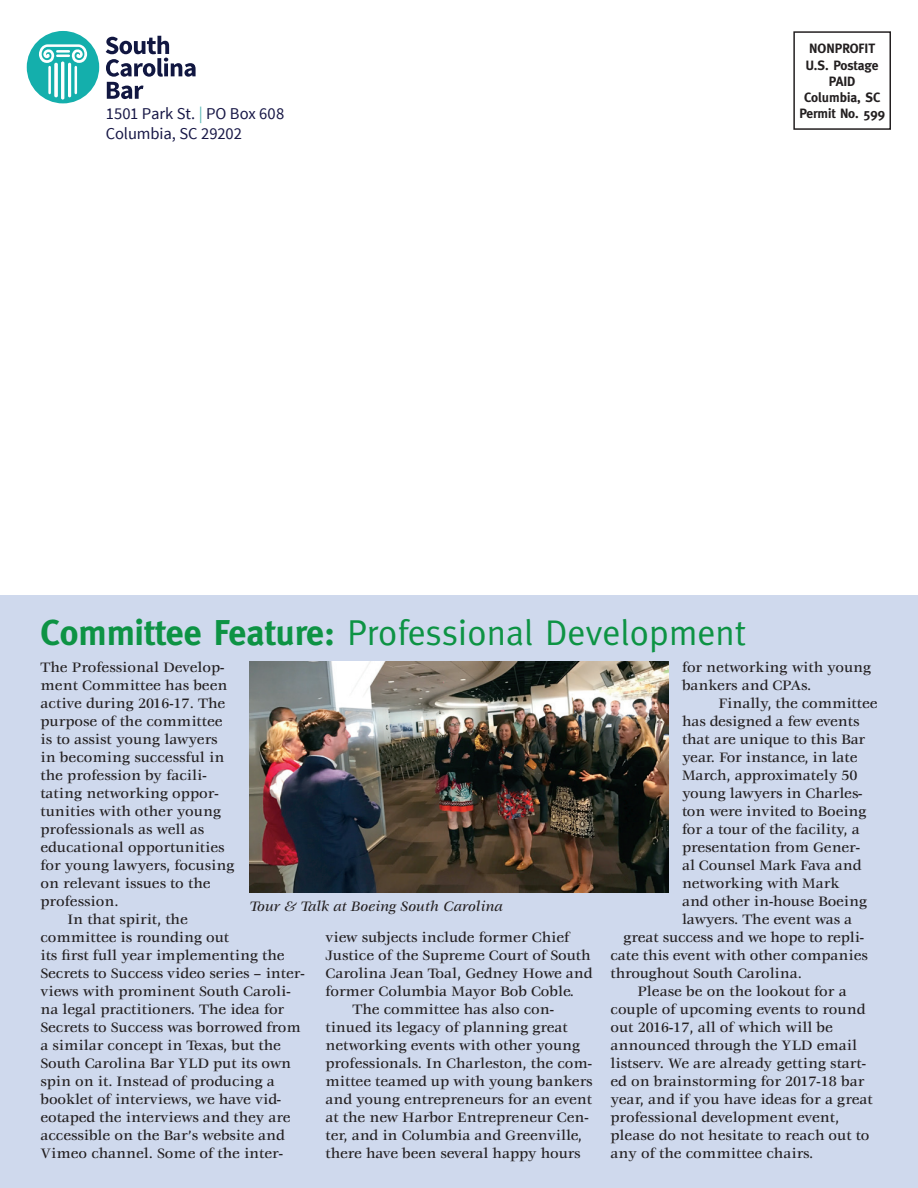
<style>
.page{position:relative;width:918px;height:1188px;background:#fff}
.page>*{position:absolute;margin:0;border:0;box-sizing:border-box;transform-origin:0 0}
.t1{font:36px "Meta";color:#0d9344}
.t2{font:16.5px "Source Sans Pro";letter-spacing:-.005em;color:#171746}
.t3{font:500 15px/18px "Veljovic";letter-spacing:-.005em;color:#231f20}
.t4{font:italic 500 15px "Veljovic";color:#231f20}
.t5{font:700 13.5px "Meta";color:#231f20}
.s1{color:#55b6b3}
.s2{font-weight:700}
</style>
<div class="page">
<div style="left:793px;top:31px;width:98px;height:99px;border:2px solid #231f20"></div>
<div style="left:0;top:595px;width:918px;height:593px;background:#cfd9ed"></div>
<svg style="left:106px;top:36px;width:89px;height:63px"></svg>
<div style="left:27px;top:31px;width:72px;height:72px;background:#14afac;border-radius:50%"></div>
<svg style="left:39px;top:44px;width:48px;height:56px"></svg>
<img style="left:249px;top:662px;width:420px;height:230px">
<p class="t5" style="left:809px;top:41px;width:68px">NONPROFIT</p>
<p class="t5" style="left:806px;top:57px;width:74px">U.S. Postage</p>
<p class="t5" style="left:829px;top:73px;width:28px">PAID</p>
<p class="t5" style="left:804px;top:90px;width:78px">Columbia, SC</p>
<p class="t2" style="left:106px;top:104px;width:180px">1501 Park St. <span class="s1">|</span> PO Box 608</p>
<p class="t5" style="left:799px;top:106px;width:87px">Permit No. 599</p>
<p class="t2" style="left:106px;top:124px;width:138px">Columbia, SC 29202</p>
<p class="t1" style="left:40px;top:611px;width:707px"><span class="s2">Committee Feature:</span> Professional Development</p>
<p class="t3" style="left:40px;top:659px;width:196px">The Professional Develop&shy;ment Committee has been active during 2016-17. The purpose of the committee is to assist young lawyers in becoming successful in the profession by facili&shy;tating networking oppor&shy;tunities with other young professionals as well as educational opportunities for young lawyers, focusing on relevant issues to the profession.</p>
<p class="t3" style="left:40px;top:911px;width:266px;text-indent:27px">In that spirit, the<br>committee is rounding out<br>its first full year implementing the Secrets to Success video series – inter&shy;views with prominent South Caroli&shy;na legal practitioners. The idea for Secrets to Success was borrowed from a similar concept in Texas, but the South Carolina Bar YLD put its own spin on it. Instead of producing a booklet of interviews, we have vid&shy;eotaped the interviews and they are accessible on the Bar’s website and Vimeo channel. Some of the inter-</p>
<p class="t4" style="left:249px;top:898px;width:255px">Tour &amp; Talk at Boeing South Carolina</p>
<p class="t3" style="left:326px;top:929px;width:268px">view subjects include former Chief Justice of the Supreme Court of South Carolina Jean Toal, Gedney Howe and former Columbia Mayor Bob Coble.</p>
<p class="t3" style="left:326px;top:1001px;width:268px;text-indent:27px">The committee has also con&shy;tinued its legacy of planning great networking events with other young professionals. In Charleston, the com&shy;mittee teamed up with young bankers and young entrepreneurs for an event at the new Harbor Entrepreneur Cen&shy;ter, and in Columbia and Greenville, there have been several happy hours</p>
<p class="t3" style="left:682px;top:659px;width:191px">for networking with young bankers and CPAs.</p>
<p class="t3" style="left:719px;top:695px;width:161px">Finally, the committee</p>
<p class="t3" style="left:682px;top:713px;width:179px">has designed a few events</p>
<p class="t3" style="left:682px;top:731px;width:185px">that are unique to this Bar</p>
<p class="t3" style="left:682px;top:749px;width:177px">year. For instance, in late</p>
<p class="t3" style="left:682px;top:767px;width:177px">March, approximately 50</p>
<p class="t3" style="left:682px;top:785px;width:182px">young lawyers in Charles-</p>
<p class="t3" style="left:682px;top:803px;width:186px">ton were invited to Boeing</p>
<p class="t3" style="left:682px;top:821px;width:179px">for a tour of the facility, a</p>
<p class="t3" style="left:682px;top:839px;width:179px">presentation from Gener-</p>
<p class="t3" style="left:682px;top:857px;width:181px">al Counsel Mark Fava and</p>
<p class="t3" style="left:682px;top:875px;width:159px">networking with Mark</p>
<p class="t3" style="left:682px;top:893px;width:187px">and other in-house Boeing</p>
<p class="t3" style="left:682px;top:911px;width:172px">lawyers. The event was a</p>
<p class="t3" style="left:624px;top:929px;width:242px">great success and we hope to repli-</p>
<p class="t3" style="left:610px;top:947px;width:259px">cate this event with other companies</p>
<p class="t3" style="left:610px;top:965px;width:193px">throughout South Carolina.</p>
<p class="t3" style="left:610px;top:983px;width:264px;text-indent:27px">Please be on the lookout for a couple of upcoming events to round out 2016-17, all of which will be announced through the YLD email listserv. We are already getting start&shy;ed on brainstorming for 2017-18 bar year, and if you have ideas for a great professional development event, please do not hesitate to reach out to any of the committee chairs.</p>
</div>
